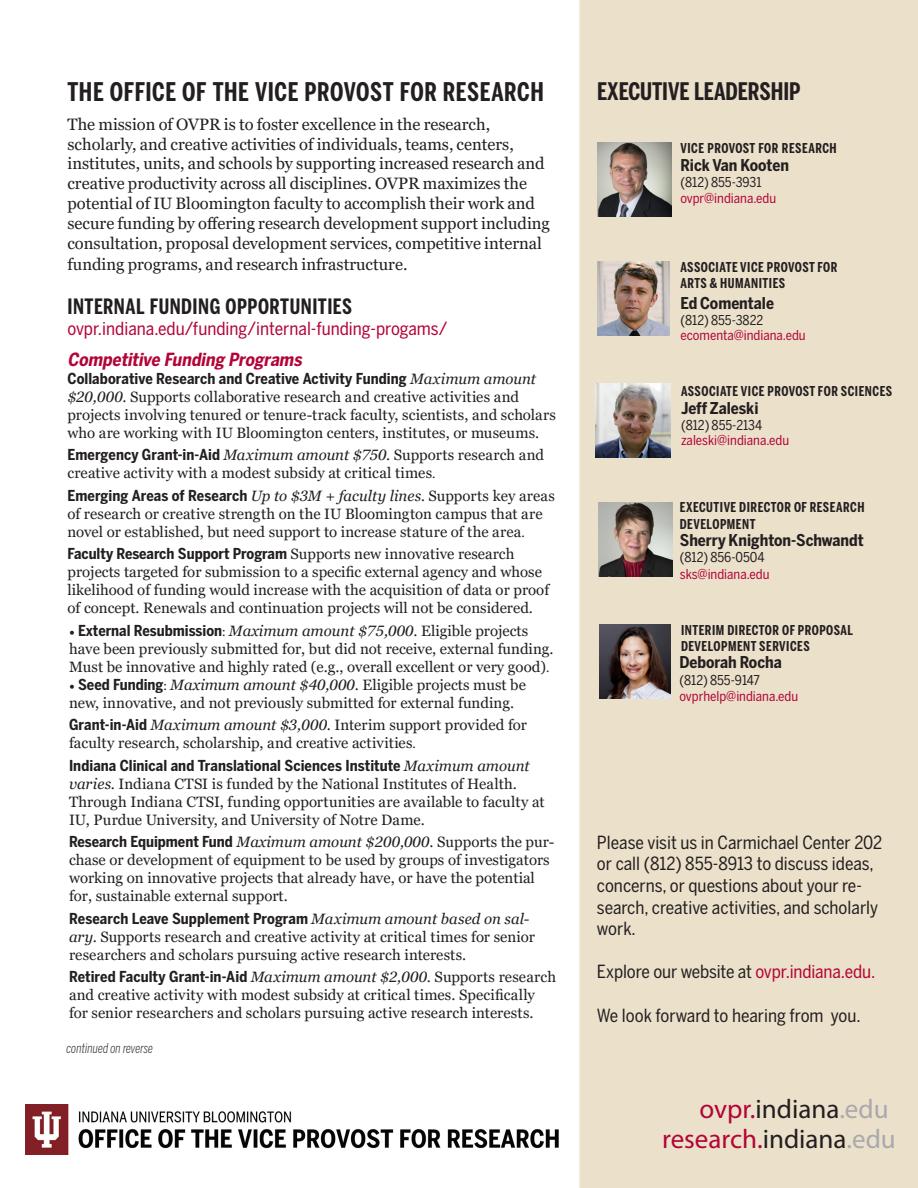
<style>
.page{position:relative;width:918px;height:1188px;background:#fff}
.page>*{position:absolute;margin:0;border:0;box-sizing:border-box;transform-origin:0 0}
.t1{font:27px "Myriad Pro";color:#b30437}
.t2{font:27px "Myriad Pro";color:#231f20}
.subhead{font:700 25.5px "Benton Sans Comp";letter-spacing:.025em;color:#231f20}
.t3{font:700 24px "Benton Sans Comp";color:#231f20}
.subhead-2{font:700 21px "Benton Sans Comp";letter-spacing:.025em;color:#231f20}
.t4{font:18px/21.6px "Benton Sans Cond";color:#231f20}
.subhead-3{font:18px "Benton Sans Cond";color:#b30437}
.body{font:italic 700 18px "Benton Sans Cond";color:#b30437}
.Name{font:16.5px/19.8px "Georgia Pro";color:#231f20}
.Name-2{font:700 16.2px "Benton Sans Cond";color:#231f20}
.body-2{font:15px/18px "Georgia Pro";color:#231f20}
.Name-3{font:700 13.5px/16.2px "Benton Sans Comp";letter-spacing:.04em;color:#231f20}
.Name-4{font:13.5px/15px "Benton Sans Cond";color:#b30437}
.Contact_info{font:13.5px/15.1px "Benton Sans Cond";color:#b30437}
.Name-5{font:13.5px "Benton Sans Cond";color:#231f20}
.t5{font:italic 300 13.5px "Benton Sans Comp";color:#231f20}
.s1{font-family:"Benton Sans Cond";font-weight:700}
.s2{font-style:italic}
.s3{font-family:"Minion Pro"}
.s4{color:#231f20}
.s5{color:#b30437}
.s6{color:#a8a9ad}
</style>
<div class="page">
<div style="left:579px;top:0;width:339px;height:1188px;background:#ebe0ca"></div>
<img style="left:598px;top:261px;width:72px;height:74px">
<img style="left:597px;top:143px;width:75px;height:74px">
<img style="left:596px;top:384px;width:74px;height:74px">
<img style="left:600px;top:625px;width:71px;height:74px">
<img style="left:598px;top:502px;width:74px;height:75px">
<img style="left:26px;top:1104px;width:533px;height:51px">
<p class="subhead" style="left:68px;top:76px;width:478px">THE OFFICE OF THE VICE PROVOST FOR RESEARCH</p>
<p class="Name" style="left:68px;top:115px;width:484px">The mission of OVPR is to foster excellence in the research, scholarly, and creative activities of individuals, teams, centers, institutes, units, and schools by supporting increased research and creative productivity across all disciplines. OVPR maximizes the potential of IU Bloomington faculty to accomplish their work and secure funding by offering research development support including consultation, proposal development services, competitive internal</p>
<p class="Name" style="left:68px;top:255px;width:341px">funding programs, and research infrastructure.</p>
<p class="subhead-2" style="left:68px;top:293px;width:286px">INTERNAL FUNDING OPPORTUNITIES</p>
<p class="subhead-3" style="left:68px;top:318px;width:381px">ovpr.indiana.edu/funding/internal-funding-progams/</p>
<p class="body" style="left:68px;top:348px;width:240px">Competitive Funding Programs</p>
<p class="body-2" style="left:68px;top:370px;width:490px"><span class="s1">Collaborative Research and Creative Activity Funding</span> <span class="s2">Maximum amount $20,000</span>. Supports collaborative research and creative activities and projects involving tenured or tenure-track faculty, scientists, and scholars who are working with IU Bloomington centers, institutes, or museums.</p>
<p class="body-2" style="left:68px;top:447px;width:478px"><span class="s1">Emergency Grant-in-Aid</span> <span class="s2">Maximum amount $750</span>. Supports research and creative activity with a modest subsidy at critical times<span class="s3">.</span></p>
<p class="body-2" style="left:68px;top:487px;width:489px"><span class="s1">Emerging Areas of Research</span> <span class="s2">Up to $3M + faculty lines.</span> Supports key areas of research or creative strength on the IU Bloomington campus that are novel or established, but need support to increase stature of the area<span class="s3">.</span></p>
<p class="body-2" style="left:68px;top:546px;width:483px"><span class="s1">Faculty Research Support Program</span> Supports new innovative research projects targeted for submission to a specific external agency and whose likelihood of funding would increase with the acquisition of data or proof of concept. Renewals and continuation projects will not be considered.</p>
<p class="body-2" style="left:69px;top:622px;width:486px"><span class="s3">•</span> <span class="s1">External Resubmission</span><span class="s3">:</span> <span class="s2">Maximum amount $75,000</span>. Eligible projects have been previously submitted for, but did not receive, external funding.<br>Must be innovative and highly rated (e.g., overall excellent or very good)<span class="s3">.</span></p>
<p class="body-2" style="left:69px;top:676px;width:458px"><span class="s3">•</span> <span class="s1">Seed Funding</span><span class="s3">:</span> <span class="s2">Maximum amount $40,000</span>. Eligible projects must be new, innovative, and not previously submitted for external funding.</p>
<p class="body-2" style="left:69px;top:717px;width:459px"><span class="s1">Grant-in-Aid</span> <span class="s2">Maximum amount $3,000</span>. Interim support provided for faculty research, scholarship, and creative activities<span class="s3">.</span></p>
<p class="body-2" style="left:69px;top:757px;width:477px"><span class="s1">Indiana Clinical and Translational Sciences Institute</span> <span class="s2">Maximum amount varies</span>. Indiana CTSI is funded by the National Institutes of Health.<br>Through Indiana CTSI, funding opportunities are available to faculty at IU, Purdue University, and University of Notre Dame.</p>
<p class="body-2" style="left:69px;top:834px;width:487px"><span class="s1">Research Equipment Fund</span> <span class="s2">Maximum amount $200,000</span>. Supports the pur&shy;chase or development of equipment to be used by groups of investigators working on innovative projects that already have, or have the potential for, sustainable external support.</p>
<p class="body-2" style="left:69px;top:910px;width:467px"><span class="s1">Research Leave Supplement Program</span> <span class="s2">Maximum amount based on sal&shy;ary</span>. Supports research and creative activity at critical times for senior researchers and scholars pursuing active research interests.</p>
<p class="body-2" style="left:69px;top:969px;width:489px"><span class="s1">Retired Faculty Grant-in-Aid</span> <span class="s2">Maximum amount $2,000</span>. Supports research and creative activity with modest subsidy at critical times. Specifically for senior researchers and scholars pursuing active research interests.</p>
<p class="t5" style="left:67px;top:1039px;width:88px">continued on reverse</p>
<p class="t3" style="left:597px;top:76px;width:205px">EXECUTIVE LEADERSHIP</p>
<p class="Name-3" style="left:680px;top:140px;width:158px">VICE PROVOST FOR RESEARCH</p>
<p class="Name-2" style="left:680px;top:155px;width:110px">Rick Van Kooten</p>
<p class="Name-5" style="left:680px;top:174px;width:83px">(812) 855-3931</p>
<p class="Name-4" style="left:680px;top:191px;width:97px">ovpr@indiana.edu</p>
<p class="Name-3" style="left:680px;top:259px;width:158px">ASSOCIATE VICE PROVOST FOR<br>ARTS &amp; HUMANITIES</p>
<p class="Name-2" style="left:680px;top:293px;width:95px">Ed Comentale</p>
<p class="Name-4" style="left:680px;top:313px;width:127px"><span class="s4">(812) 855-3822 </span>ecomenta@indiana.edu</p>
<p class="Name-3" style="left:681px;top:383px;width:213px">ASSOCIATE VICE PROVOST FOR SCIENCES</p>
<p class="Name-2" style="left:681px;top:398px;width:79px">Jeff Zaleski</p>
<p class="Contact_info" style="left:681px;top:418px;width:110px"><span class="s4">(812) 855-2134 </span>zaleski@indiana.edu</p>
<p class="Name-3" style="left:680px;top:500px;width:186px">EXECUTIVE DIRECTOR OF RESEARCH<br>DEVELOPMENT</p>
<p class="Name-2" style="left:680px;top:530px;width:185px">Sherry Knighton-Schwandt</p>
<p class="Name-5" style="left:680px;top:549px;width:86px">(812) 856-0504</p>
<p class="Name-4" style="left:680px;top:566px;width:91px">sks@indiana.edu</p>
<p class="Name-3" style="left:681px;top:622px;width:174px">INTERIM DIRECTOR OF PROPOSAL<br>DEVELOPMENT SERVICES</p>
<p class="Name-2" style="left:680px;top:652px;width:104px">Deborah Rocha</p>
<p class="Name-4" style="left:680px;top:672px;width:120px;line-height:16.2px"><span class="s4">(812) 855-9147 </span>ovprhelp@indiana.edu</p>
<p class="t4" style="left:597px;top:831px;width:287px">Please visit us in Carmichael Center 202 or call (812) 855-8913 to discuss ideas, concerns, or questions about your re&shy;search, creative activities, and scholarly work.</p>
<p class="t4" style="left:597px;top:961px;width:280px">Explore our website at <span class="s5">ovpr.indiana.edu.</span></p>
<p class="t4" style="left:597px;top:1004px;width:265px">We look forward to hearing from you.</p>
<p class="t2" style="left:700px;top:1093px;width:191px"><span class="s5">ovpr.</span>indiana<span class="s6">.edu</span></p>
<p class="t1" style="left:662px;top:1122px;width:235px">research.<span class="s4">indiana</span><span class="s6">.edu</span></p>
</div>
